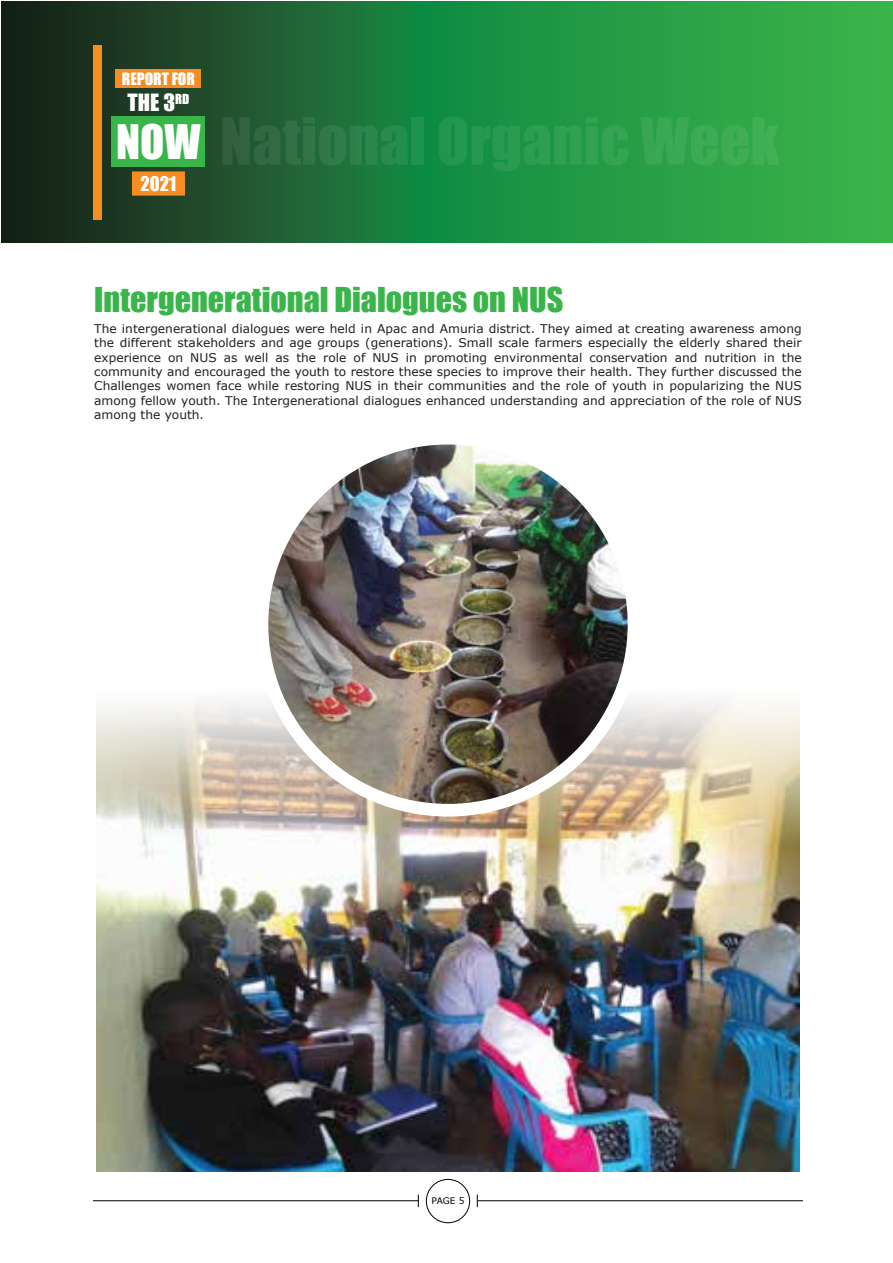
<style>
.page{position:relative;width:893px;height:1263px;background:#fff}
.page>*{position:absolute;margin:0;border:0;box-sizing:border-box;transform-origin:0 0}
.t1{font:43.65px "Impact";color:#fff}
.t2{font:31.5px "Impact";color:#39b54a}
.t3{font:21.9px "Impact";color:#fff}
.t4{font:18.6px "Impact";color:#fff}
.t5{font:15.6px "Impact";color:#fff}
.t6{font:12px/14.4px "Verdana";color:#231f20;text-align:justify}
.t7{font:9px "Verdana";color:#000}
</style>
<div class="page">
<hr style="left:93px;top:1200px;width:325px;height:1px;background:#000">
<hr style="left:478px;top:1200px;width:325px;height:1px;background:#000">
<div style="left:426px;top:1179px;width:44px;height:44px;border:1px solid #000;border-radius:50%"></div>
<svg style="left:418px;top:1194px;width:1px;height:13px"></svg>
<svg style="left:477px;top:1194px;width:1px;height:13px"></svg>
<svg style="left:1px;top:2px;width:892px;height:241px;background:#227c3a"></svg>
<div style="left:93px;top:46px;width:8px;height:174px;background:#f78c20"></div>
<div style="left:132px;top:171px;width:53px;height:25px;background:#f78c20"></div>
<div style="left:112px;top:116px;width:93px;height:51px;background:#39b54a"></div>
<div style="left:116px;top:70px;width:85px;height:18px;background:#f78c20"></div>
<img style="left:97px;top:976px;width:702px;height:195px">
<img style="left:96px;top:701px;width:704px;height:275px">
<div style="left:256px;top:432px;width:384px;height:384px;background:#fff;border-radius:50%"></div>
<img style="left:268px;top:444px;width:360px;height:360px;border-radius:180px">
<h3 class="t5" style="left:122px;top:67px;width:74px">REPORT FOR</h3>
<h3 class="t3" style="left:128px;top:86px;width:63px">THE 3<sup>RD</sup></h3>
<h1 class="t1" style="left:116px;top:108px;width:86px">NOW</h1>
<h3 class="t4" style="left:141px;top:169px;width:37px">2021</h3>
<h2 class="t2" style="left:94px;top:275px;width:470px">Intergenerational Dialogues on NUS</h2>
<p class="t6" style="left:94px;top:321px;width:709px">The intergenerational dialogues were held in Apac and Amuria district. They aimed at creating awareness among the different stakeholders and age groups (generations). Small scale farmers especially the elderly shared their experience on NUS as well as the role of NUS in promoting environmental conservation and nutrition in the community and encouraged the youth to restore these species to improve their health. They further discussed the Challenges women face while restoring NUS in their communities and the role of youth in popularizing the NUS among fellow youth. The Intergenerational dialogues enhanced understanding and appreciation of the role of NUS among the youth.</p>
<p class="t7" style="left:431px;top:1194px;width:35px">PAGE 5</p>
</div>
